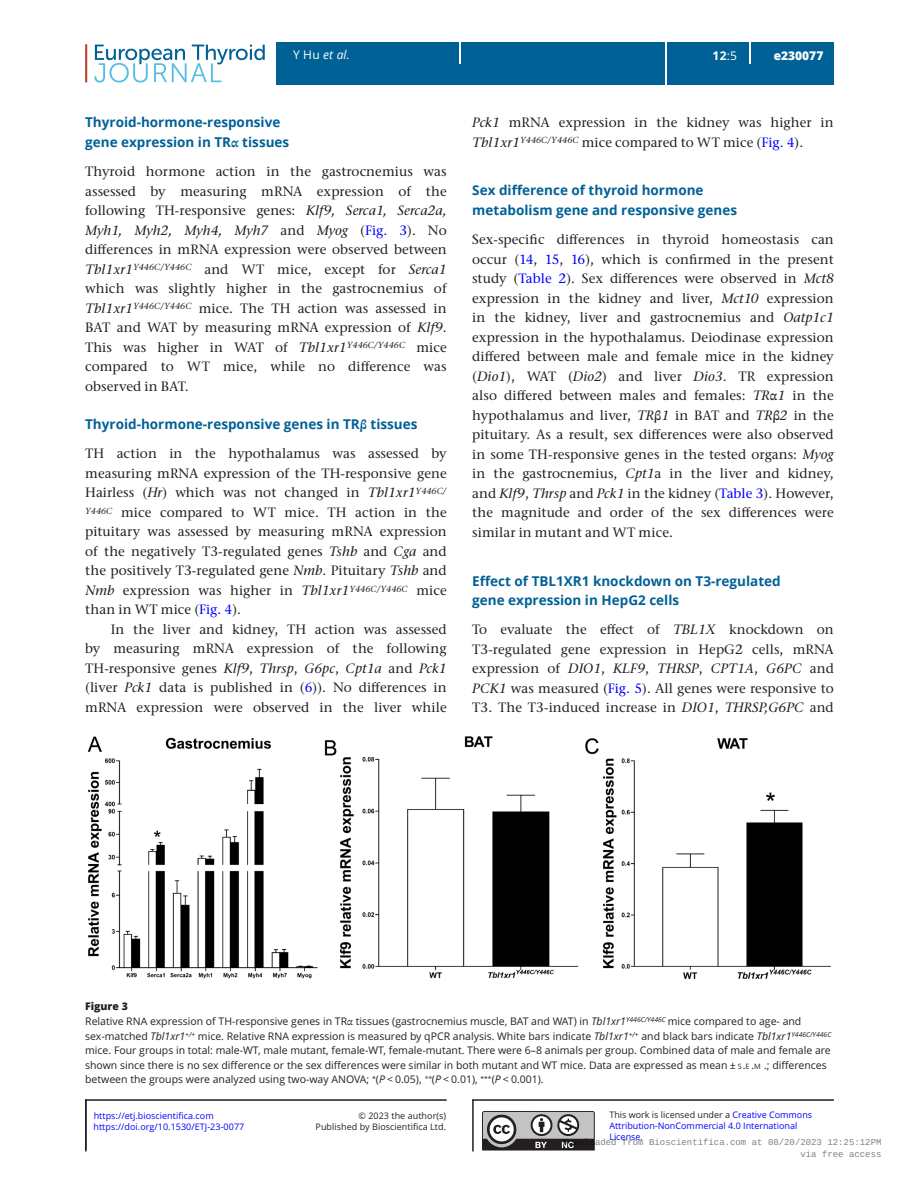
<style>
.page{position:relative;width:919px;height:1187px;background:#fff}
.page>*{position:absolute;margin:0;border:0;box-sizing:border-box;transform-origin:0 0}
.TXT{font:500 13.5px/19.5px "Stone Serif ITC Pro";letter-spacing:.005em;color:#231f20;text-align:justify}
.TXI{font:500 13.5px/19.5px "Stone Serif ITC Pro";letter-spacing:.005em;color:#231f20;text-align:justify}
.t1{font:700 13.5px/19.5px "Open Sans";color:#006196}
.t2{font:italic 12px "Open Sans";color:#fff}
.t3{font:800 12px "Open Sans";color:#fff}
.t4{font:700 12px "Open Sans";color:#fff}
.FC{font:10.5px/14.7px "Open Sans";color:#231f20}
.FC-2{font:800 10.5px "Open Sans";color:#231f20}
.t5{font:9px/11.2px "Open Sans";color:#00f}
.t6{font:9px/12px "Liberation Mono";color:rgb(0 0 0/.5);text-align:right}
.t7{font:9px "Open Sans";letter-spacing:.005em;color:#231f20}
.s1{font-style:normal}
.s2{font-weight:400}
.s3{font-family:"STIX Two Text"}
.s4{font-style:italic}
.s5{color:#00f}
.s6{font-size:7.35px}
.s7{font-style:inherit}
.s8{color:#231f20}
</style>
<div class="page">
<div style="left:276px;top:42px;width:557px;height:43px;background:#006196"></div>
<svg style="left:94px;top:45px;width:171px;height:37px"></svg>
<hr style="left:85px;top:44px;width:2px;height:39px;background:#b7402f">
<svg style="left:459px;top:42px;width:1px;height:22px"></svg>
<hr style="left:665px;top:42px;width:1px;height:43px;background:#fff">
<svg style="left:749px;top:42px;width:1px;height:22px"></svg>
<img style="left:87px;top:736px;width:744px;height:243px">
<svg style="left:482px;top:1111px;width:112px;height:39px;background:#8b898b"></svg>
<hr style="left:85px;top:1099px;width:361px;height:1px;background:#231f20">
<hr style="left:85px;top:1099px;width:2px;height:52px;background:#231f20">
<hr style="left:472px;top:1099px;width:1px;height:52px;background:#231f20">
<hr style="left:472px;top:1099px;width:361px;height:1px;background:#231f20">
<p class="t2" style="left:293px;top:47px;width:58px"><span class="s1">Y Hu</span> et al.</p>
<p class="t4" style="left:712px;top:47px;width:26px">12<span class="s2">:5</span></p>
<p class="t3" style="left:773px;top:46px;width:51px">e230077</p>
<h2 class="t1" style="left:85px;top:112px;width:205px">Thyroid-hormone-responsive gene expression in TR<span class="s3">α</span> tissues</h2>
<p class="TXT" style="left:85px;top:162px;width:363px">Thyroid hormone action in the gastrocnemius was assessed by measuring mRNA expression of the following TH-responsive genes: <span class="s4">Klf9, Serca1, Serca2a, Myh1, Myh2, Myh4, Myh7</span> and <span class="s4">Myog</span> (<span class="s5">Fig. 3</span>). No differences in mRNA expression were observed between <span class="s4">Tbl1xr1</span><sup>Y446C/Y446C</sup> and WT mice, except for <span class="s4">Serca1 </span>which was slightly higher in the gastrocnemius of <span class="s4">Tbl1xr1</span><sup>Y446C/Y446C</sup> mice. The TH action was assessed in BAT and WAT by measuring mRNA expression of <span class="s4">Klf9</span>.<br>This was higher in WAT of <span class="s4">Tbl1xr1</span><sup>Y446C/Y446C</sup> mice compared to WT mice, while no difference was observed in BAT.</p>
<h2 class="t1" style="left:85px;top:414px;width:334px">Thyroid-hormone-responsive genes in TR<span class="s3">β</span> tissues</h2>
<p class="TXT" style="left:85px;top:444px;width:363px">TH action in the hypothalamus was assessed by measuring mRNA expression of the TH-responsive gene Hairless (<span class="s4">Hr</span>) which was not changed in <span class="s4">Tbl1xr1</span><sup>Y446C/ Y446C</sup> mice compared to WT mice. TH action in the pituitary was assessed by measuring mRNA expression of the negatively T3-regulated genes <span class="s4">Tshb</span> and <span class="s4">Cga</span> and the positively T3-regulated gene <span class="s4">Nmb</span>. Pituitary <span class="s4">Tshb</span> and <span class="s4">Nmb</span> expression was higher in <span class="s4">Tbl1xr1</span><sup>Y446C/Y446C</sup> mice than in WT mice (<span class="s5">Fig. 4</span>).</p>
<p class="TXI" style="left:85px;top:619px;width:363px;text-indent:26px">In the liver and kidney, TH action was assessed by measuring mRNA expression of the following TH-responsive genes <span class="s4">Klf9</span>, <span class="s4">Thrsp</span>, <span class="s4">G6pc</span>, <span class="s4">Cpt1a</span> and <span class="s4">Pck1 </span>(liver <span class="s4">Pck1</span> data is published in (<span class="s5">6</span>)). No differences in mRNA expression were observed in the liver while</p>
<p class="TXI" style="left:472px;top:113px;width:363px"><span class="s4">Pck1</span> mRNA expression in the kidney was higher in<br><span class="s4">Tbl1xr1</span><sup>Y446C/Y446C</sup> mice compared to WT mice (<span class="s5">Fig. 4</span>).</p>
<h2 class="t1" style="left:472px;top:180px;width:266px">Sex difference of thyroid hormone metabolism gene and responsive genes</h2>
<p class="TXT" style="left:472px;top:230px;width:363px">Sex-specific differences in thyroid homeostasis can occur (<span class="s5">14</span>, <span class="s5">15</span>, <span class="s5">16</span>), which is confirmed in the present study (<span class="s5">Table 2</span>). Sex differences were observed in <span class="s4">Mct8 </span>expression in the kidney and liver, <span class="s4">Mct10</span> expression in the kidney, liver and gastrocnemius and <span class="s4">Oatp1c1 </span>expression in the hypothalamus. Deiodinase expression differed between male and female mice in the kidney (<span class="s4">Dio1</span>), WAT (<span class="s4">Dio2</span>) and liver <span class="s4">Dio3</span>. TR expression also differed between males and females: <span class="s4">TR</span><span class="s3">α</span><span class="s4">1</span> in the hypothalamus and liver, <span class="s4">TR</span><span class="s3">β</span><span class="s4">1</span> in BAT and <span class="s4">TR</span><span class="s3">β</span><span class="s4">2</span> in the pituitary. As a result, sex differences were also observed in some TH-responsive genes in the tested organs: <span class="s4">Myog </span>in the gastrocnemius, <span class="s4">Cpt1</span>a in the liver and kidney, and <span class="s4">Klf9</span>, <span class="s4">Thrsp</span> and <span class="s4">Pck1</span> in the kidney (<span class="s5">Table 3</span>). However, the magnitude and order of the sex differences were similar in mutant and WT mice.</p>
<h2 class="t1" style="left:472px;top:570px;width:310px">Effect of TBL1XR1 knockdown on T3-regulated gene expression in HepG2 cells</h2>
<p class="TXT" style="left:472px;top:620px;width:363px">To evaluate the effect of <span class="s4">TBL1X</span> knockdown on T3-regulated gene expression in HepG2 cells, mRNA expression of <span class="s4">DIO1</span>, <span class="s4">KLF9</span>, <span class="s4">THRSP</span>, <span class="s4">CPT1A</span>, <span class="s4">G6PC</span> and <span class="s4">PCK1</span> was measured (<span class="s5">Fig. 5</span>). All genes were responsive to T3. The T3-induced increase in <span class="s4">DIO1</span>, <span class="s4">THRSP,G6PC</span> and</p>
<p class="FC-2" style="left:85px;top:998px;width:44px">Figure 3</p>
<p class="FC" style="left:85px;top:1013px;width:747px">Relative RNA expression of TH-responsive genes in TR<span class="s3">α</span> tissues (gastrocnemius muscle, BAT and WAT) in <span class="s4">Tbl1xr1</span><sup>Y446C/Y446C</sup> mice compared to age- and sex-matched <span class="s4">Tbl1xr1</span><sup>+/+</sup> mice. Relative RNA expression is measured by qPCR analysis. White bars indicate <span class="s4">Tbl1xr1</span><sup>+/+</sup> and black bars indicate <span class="s4">Tbl1xr1</span><sup>Y446C/Y446C </sup>mice. Four groups in total: male-WT, male mutant, female-WT, female-mutant. There were 6–8 animals per group. Combined data of male and female are shown since there is no sex difference or the sex differences were similar in both mutant and WT mice. Data are expressed as mean ± <span class="s6">S</span><span class="s7">.</span><span class="s6">E</span> <span class="s7">.</span><span class="s6">M</span> .; differences between the groups were analyzed using two-way ANOVA; <sup>*</sup>(<span class="s4">P</span> &lt; 0.05), <sup>**</sup>(<span class="s4">P</span> &lt; 0.01), <sup>***</sup>(<span class="s4">P</span> &lt; 0.001).</p>
<p class="t5" style="left:94px;top:1109px;width:122px">https://etj.bioscientifica.com</p>
<p class="t7" style="left:358px;top:1109px;width:89px">© 2023 the author(s)</p>
<p class="t5" style="left:93px;top:1121px;width:152px">https://doi.org/10.1530/ETJ-23-0077</p>
<p class="t7" style="left:315px;top:1120px;width:132px">Published by Bioscientifica Ltd.</p>
<p class="t5" style="left:609px;top:1108px;width:204px"><span class="s8">This work is licensed under a</span> Creative Commons<br>Attribution-NonCommercial 4.0 International<br>License.</p>
<p class="t6" style="left:562px;top:1136px;width:320px">Downloaded from Bioscientifica.com at 08/20/2023 12:25:12PM via free access</p>
</div>
